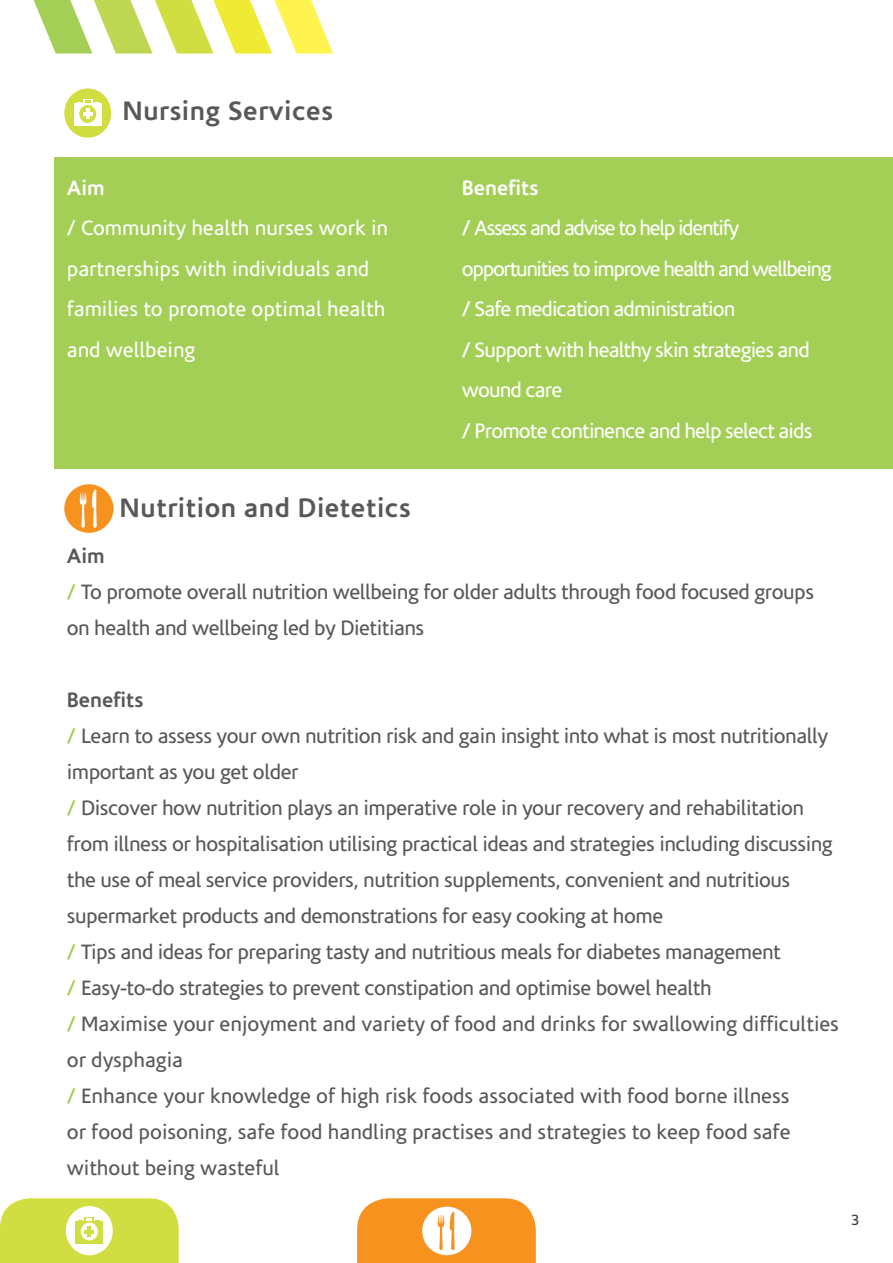
<style>
.page{position:relative;width:893px;height:1263px;background:#fff}
.page>*{position:absolute;margin:0;border:0;box-sizing:border-box;transform-origin:0 0}
.t1{font:700 27px "Corisande";letter-spacing:.02em;color:#57585a}
.t2{font:21px/36px "Corisande";letter-spacing:-.02em;color:#57585a}
.t3{font:21px/40.5px "Corisande";letter-spacing:-.04em;color:#fff}
.t4{font:21px/40.5px "Corisande";color:#fff}
.t5{font:15px "Corisande";color:#3e3e3f}
.s1{font-weight:700}
.s2{font-weight:700;color:#a3cf57}
</style>
<div class="page">
<div style="left:54px;top:157px;width:839px;height:311px;background:#a3cf57"></div>
<svg style="left:33px;top:0;width:300px;height:54px"></svg>
<svg style="left:357px;top:1198px;width:179px;height:65px"></svg>
<div style="left:64px;top:484px;width:49px;height:49px;background:#f7921e;border-radius:50%"></div>
<svg style="left:92px;top:489px;width:5px;height:39px"></svg>
<svg style="left:80px;top:492px;width:6px;height:36px"></svg>
<div style="left:64px;top:88px;width:47px;height:50px;background:#d1de42;border-radius:50%"></div>
<div style="left:74px;top:103px;width:27px;height:23px;background:#fff"></div>
<div style="left:79px;top:105px;width:17px;height:18px;background:#d1de42;border-radius:50%"></div>
<svg style="left:77px;top:99px;width:22px;height:20px"></svg>
<svg style="left:0;top:1198px;width:179px;height:65px;background:#d7e25e"></svg>
<p class="t1" style="left:122px;top:95px;width:212px">Nursing Services</p>
<p class="t4" style="left:67px;top:168px;width:323px"><span class="s1">Aim<br>/</span> Community health nurses work in partnerships with individuals and families to promote optimal health and wellbeing</p>
<p class="t3" style="left:462px;top:168px;width:371px"><span class="s1">Benefits<br>/</span> Assess and advise to help identify opportunities to improve health and wellbeing <span class="s1">/</span> Safe medication administration<br><span class="s1">/</span> Support with healthy skin strategies and wound care<br><span class="s1">/</span> Promote continence and help select aids</p>
<p class="t1" style="left:120px;top:492px;width:293px">Nutrition and Dietetics</p>
<p class="t2" style="left:67px;top:538px;width:749px"><span class="s1">Aim<br></span><span class="s2">/</span> To promote overall nutrition wellbeing for older adults through food focused groups on health and wellbeing led by Dietitians</p>
<p class="t2" style="left:67px;top:682px;width:774px"><span class="s1">Benefits<br></span><span class="s2">/</span> Learn to assess your own nutrition risk and gain insight into what is most nutritionally important as you get older<br><span class="s2">/</span> Discover how nutrition plays an imperative role in your recovery and rehabilitation from illness or hospitalisation utilising practical ideas and strategies including discussing the use of meal service providers, nutrition supplements, convenient and nutritious supermarket products and demonstrations for easy cooking at home<br><span class="s2">/</span> Tips and ideas for preparing tasty and nutritious meals for diabetes management<br><span class="s2">/</span> Easy-to-do strategies to prevent constipation and optimise bowel health<br><span class="s2">/</span> Maximise your enjoyment and variety of food and drinks for swallowing difficulties or dysphagia<br><span class="s2">/</span> Enhance your knowledge of high risk foods associated with food borne illness<br>or food poisoning, safe food handling practises and strategies to keep food safe without being wasteful</p>
<p class="t5" style="left:851px;top:1212px;width:10px">3</p>
</div>
